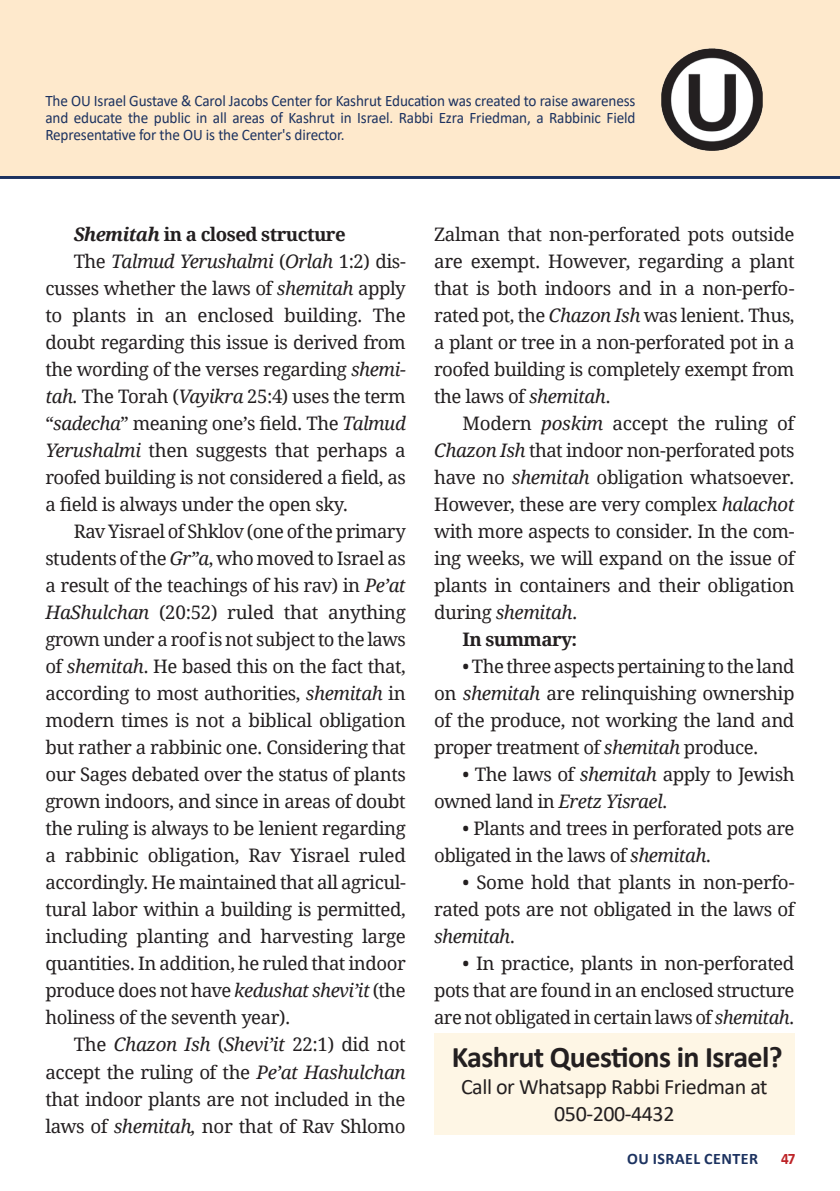
<style>
.page{position:relative;width:840px;height:1191px;background:#fff}
.page>*{position:absolute;margin:0;border:0;box-sizing:border-box;transform-origin:0 0}
.MAIN_TEXT{font:700 30px "Calibri";letter-spacing:-.02em;color:#231f20}
.MAIN_TEXT-2{font:22px/27px "Calibri";letter-spacing:-.02em;color:#231f20;text-align:center}
.MAIN_TEXT-3{font:18.6px/27px "Droid Serif";letter-spacing:-.025em;color:#231f20;text-align:justify}
.MAIN_TEXT-4{font:700 18.6px "Droid Serif";letter-spacing:-.03em;color:#231f20}
.t1{font:16px/17px "Calibri";letter-spacing:-.01em;color:#1c3260;text-align:justify;scale:.95 1}
.t2{font:700 16px "Calibri";letter-spacing:.03em;color:#1c3260}
.t3{font:700 16px "Calibri";color:#bd2327;scale:.95 1}
.s1{font-style:italic}
</style>
<div class="page">
<svg style="left:0;top:175px;width:839px;height:4px;fill:#1f3562"></svg>
<div style="left:0;top:0;width:839px;height:175px;background:#fee9cc"></div>
<img style="left:661px;top:49px;width:101px;height:101px">
<div style="left:434px;top:1033px;width:360px;height:101px;background:#fef6e5"></div>
<p class="t1" style="left:45px;top:92px;width:622px">The OU Israel Gustave &amp; Carol Jacobs Center for Kashrut Education was created to raise awareness and educate the public in all areas of Kashrut in Israel. Rabbi Ezra Friedman, a Rabbinic Field Representative for the OU is the Center's director.</p>
<p class="MAIN_TEXT-4" style="left:74px;top:223px;width:273px"><span class="s1">Shemitah</span> in a closed structure</p>
<p class="MAIN_TEXT-3" style="left:45px;top:248px;width:362px;text-indent:28px">The <span class="s1">Talmud Yerushalmi</span> (<span class="s1">Orlah</span> 1:2) dis&shy;cusses whether the laws of <span class="s1">shemitah</span> apply to plants in an enclosed building. The doubt regarding this issue is derived from the wording of the verses regarding <span class="s1">shemi&shy;tah.</span> The Torah (<span class="s1">Vayikra</span> 25:4) uses the term “<span class="s1">sadecha</span>” meaning one’s field. The <span class="s1">Talmud Yerushalmi</span> then suggests that perhaps a roofed building is not considered a field, as a field is always under the open sky.</p>
<p class="MAIN_TEXT-3" style="left:45px;top:518px;width:362px;text-indent:28px">Rav Yisrael of Shklov (one of the primary students of the <span class="s1">Gr”a</span>, who moved to Israel as a result of the teachings of his rav) in <span class="s1">Pe’at HaShulchan</span> (20:52) ruled that anything grown under a roof is not subject to the laws of <span class="s1">shemitah</span>. He based this on the fact that, according to most authorities, <span class="s1">shemitah</span> in modern times is not a biblical obligation but rather a rabbinic one. Considering that our Sages debated over the status of plants grown indoors, and since in areas of doubt the ruling is always to be lenient regarding a rabbinic obligation, Rav Yisrael ruled accordingly. He maintained that all agricul&shy;tural labor within a building is permitted, including planting and harvesting large quantities. In addition, he ruled that indoor produce does not have <span class="s1">kedushat shevi’it</span> (the holiness of the seventh year).</p>
<p class="MAIN_TEXT-3" style="left:45px;top:1031px;width:362px;text-indent:28px">The <span class="s1">Chazon Ish</span> (<span class="s1">Shevi’it</span> 22:1) did not accept the ruling of the <span class="s1">Pe’at Hashulchan </span>that indoor plants are not included in the laws of <span class="s1">shemitah,</span> nor that of Rav Shlomo</p>
<p class="MAIN_TEXT-3" style="left:434px;top:221px;width:362px">Zalman that non-perforated pots outside are exempt. However, regarding a plant that is both indoors and in a non-perfo&shy;rated pot, the <span class="s1">Chazon Ish</span> was lenient. Thus, a plant or tree in a non-perforated pot in a roofed building is completely exempt from the laws of <span class="s1">shemitah</span>.</p>
<p class="MAIN_TEXT-3" style="left:434px;top:410px;width:362px;text-indent:28px">Modern <span class="s1">poskim</span> accept the ruling of <span class="s1">Chazon Ish</span> that indoor non-perforated pots have no <span class="s1">shemitah</span> obligation whatsoever.<br>However, these are very complex <span class="s1">halachot </span>with more aspects to consider. In the com&shy;ing weeks, we will expand on the issue of plants in containers and their obligation during <span class="s1">shemitah</span>.</p>
<p class="MAIN_TEXT-4" style="left:462px;top:628px;width:116px">In summary:</p>
<p class="MAIN_TEXT-3" style="left:434px;top:653px;width:362px;text-indent:28px">• The three aspects pertaining to the land on <span class="s1">shemitah</span> are relinquishing ownership of the produce, not working the land and proper treatment of <span class="s1">shemitah</span> produce.</p>
<p class="MAIN_TEXT-3" style="left:434px;top:761px;width:362px;text-indent:28px">• The laws of <span class="s1">shemitah</span> apply to Jewish owned land in <span class="s1">Eretz Yisrael</span>.</p>
<p class="MAIN_TEXT-3" style="left:434px;top:815px;width:362px;text-indent:28px">• Plants and trees in perforated pots are obligated in the laws of <span class="s1">shemitah</span>.</p>
<p class="MAIN_TEXT-3" style="left:434px;top:869px;width:362px;text-indent:28px">• Some hold that plants in non-perfo&shy;rated pots are not obligated in the laws of <span class="s1">shemitah</span>.</p>
<p class="MAIN_TEXT-3" style="left:434px;top:950px;width:361px;text-indent:28px">• In practice, plants in non-perforated pots that are found in an enclosed structure are not obligated in certain laws of <span class="s1">shemitah</span>.</p>
<p class="MAIN_TEXT" style="left:451px;top:1036px;width:332px">Kashrut Questions in Israel?</p>
<p class="MAIN_TEXT-2" style="left:460px;top:1072px;width:308px">Call or Whatsapp Rabbi Friedman at<br>050-200-4432</p>
<p class="t2" style="left:626px;top:1147px;width:132px">OU ISRAEL CENTER</p>
<p class="t3" style="left:780px;top:1147px;width:17px">47</p>
</div>
